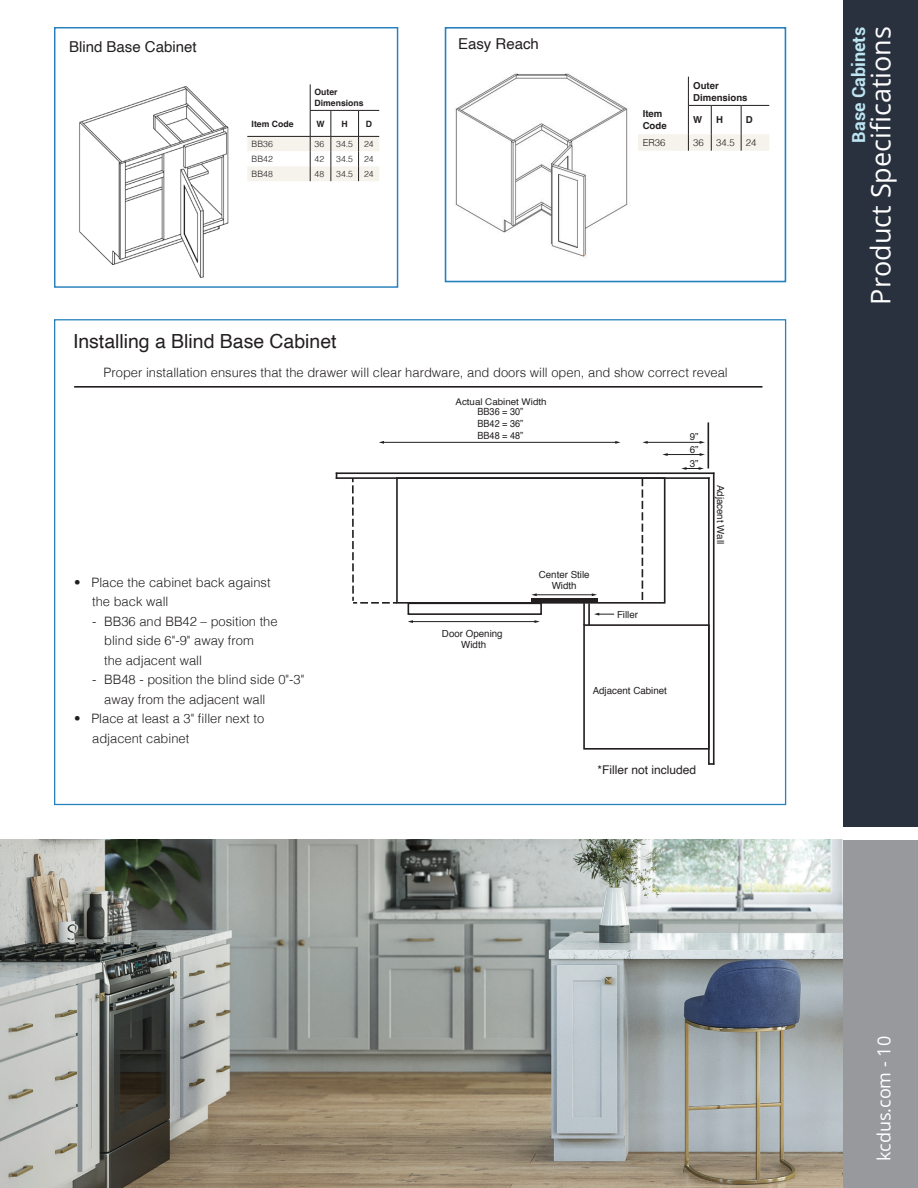
<style>
.page{position:relative;width:918px;height:1188px;background:#fff}
.page>*{position:absolute;margin:0;border:0;box-sizing:border-box;transform-origin:0 0}
.t1{font:27px "Open Sans";color:#fff}
.t2{font:19.5px "Helvetica";color:#231f20}
.t3{font:18px "Open Sans";color:#fff}
.t4{font:700 18px "Roboto";color:#bde5f2}
.t5{font:15px "Helvetica";color:#231f20}
.t6{font:300 12.9px/19.5px "Helvetica";color:#231f20}
.t7{font:12px "Helvetica";color:#231f20}
.t8{font:9.9px/11.9px "Helvetica";color:#231f20;text-align:justify;scale:.91 1}
.t9{font:9.75px/11.7px "Helvetica";color:#231f20;text-align:center}
.t10{font:700 9.6px/12px "Helvetica";color:#231f20}
.t11{font:300 9.6px "Helvetica";color:#231f20}
.t12{font:9.15px "Helvetica";color:#231f20;scale:1.06 1}
.t13{font:300 8.7px "Helvetica";color:#231f20}
.t14{font:700 8.7px/10.8px "Helvetica";color:#231f20}
</style>
<div class="page">
<img style="left:0;top:840px;width:843px;height:348px">
<div style="left:843px;top:0;width:75px;height:827px;background:#29303e"></div>
<div style="left:843px;top:840px;width:75px;height:348px;background:#97999c"></div>
<svg style="left:638px;top:77px;width:131px;height:74px"></svg>
<img style="left:455px;top:73px;width:173px;height:184px">
<div style="left:445px;top:27px;width:341px;height:255px;border:2px solid #2681bd"></div>
<div style="left:54px;top:27px;width:344px;height:261px;border:1px solid #2681bd"></div>
<img style="left:79px;top:86px;width:150px;height:192px">
<svg style="left:247px;top:84px;width:132px;height:97px"></svg>
<div style="left:396px;top:477px;width:270px;height:127px;border:2px solid #231f20"></div>
<div style="left:583px;top:624px;width:127px;height:126px;border:2px solid #231f20"></div>
<svg style="left:352px;top:479px;width:45px;height:125px"></svg>
<svg style="left:642px;top:479px;width:1px;height:123px"></svg>
<div style="left:408px;top:602px;width:134px;height:13px;border:2px solid #231f20"></div>
<hr style="left:531px;top:599px;width:67px;height:4px;background:#231f20">
<hr style="left:336px;top:477px;width:374px;height:2px;background:#231f20">
<hr style="left:708px;top:478px;width:2px;height:287px;background:#231f20">
<hr style="left:588px;top:603px;width:2px;height:22px;background:#231f20">
<hr style="left:667px;top:454px;width:34px;height:1px;background:#231f20">
<svg style="left:662px;top:453px;width:6px;height:3px"></svg>
<svg style="left:681px;top:467px;width:23px;height:3px"></svg>
<svg style="left:594px;top:613px;width:20px;height:3px"></svg>
<hr style="left:412px;top:621px;width:123px;height:1px;background:#231f20">
<svg style="left:534px;top:620px;width:6px;height:3px"></svg>
<hr style="left:536px;top:594px;width:57px;height:1px;background:#231f20">
<svg style="left:531px;top:593px;width:6px;height:3px"></svg>
<hr style="left:383px;top:442px;width:233px;height:1px;background:#231f20">
<svg style="left:615px;top:441px;width:6px;height:3px"></svg>
<hr style="left:583px;top:603px;width:2px;height:22px;background:#231f20">
<hr style="left:708px;top:422px;width:1px;height:46px;background:#231f20">
<hr style="left:647px;top:442px;width:54px;height:1px;background:#231f20">
<svg style="left:642px;top:441px;width:6px;height:3px"></svg>
<hr style="left:336px;top:472px;width:378px;height:2px;background:#231f20">
<hr style="left:713px;top:473px;width:2px;height:292px;background:#231f20">
<hr style="left:74px;top:386px;width:688px;height:2px;background:#231f20">
<p class="t5" style="left:69px;top:36px;width:129px">Blind Base Cabinet</p>
<p class="t5" style="left:458px;top:32px;width:82px">Easy Reach</p>
<p class="t14" style="left:315px;top:88px;width:51px">Outer<br>Dimensions</p>
<p class="t14" style="left:252px;top:119px;width:43px">Item Code</p>
<p class="t14" style="left:316px;top:119px;width:10px">W</p>
<p class="t14" style="left:342px;top:119px;width:8px">H</p>
<p class="t14" style="left:366px;top:119px;width:8px">D</p>
<p class="t13" style="left:252px;top:137px;width:23px">BB36</p>
<p class="t13" style="left:315px;top:136px;width:11px">36</p>
<p class="t13" style="left:336px;top:136px;width:18px">34.5</p>
<p class="t13" style="left:364px;top:136px;width:11px">24</p>
<p class="t13" style="left:252px;top:151px;width:23px">BB42</p>
<p class="t13" style="left:315px;top:151px;width:11px">42</p>
<p class="t13" style="left:336px;top:151px;width:18px">34.5</p>
<p class="t13" style="left:364px;top:151px;width:11px">24</p>
<p class="t13" style="left:252px;top:166px;width:23px">BB48</p>
<p class="t13" style="left:315px;top:166px;width:11px">48</p>
<p class="t13" style="left:336px;top:166px;width:18px">34.5</p>
<p class="t13" style="left:364px;top:166px;width:11px">24</p>
<p class="t10" style="left:693px;top:80px;width:56px">Outer<br>Dimensions</p>
<p class="t10" style="left:643px;top:109px;width:25px">Item<br>Code</p>
<p class="t10" style="left:693px;top:115px;width:11px">W</p>
<p class="t10" style="left:716px;top:115px;width:8px">H</p>
<p class="t10" style="left:746px;top:115px;width:8px">D</p>
<p class="t11" style="left:643px;top:134px;width:24px">ER36</p>
<p class="t11" style="left:693px;top:134px;width:12px">36</p>
<p class="t11" style="left:716px;top:134px;width:42px">34.5 24</p>
<h2 class="t2" style="left:73px;top:326px;width:265px">Installing a Blind Base Cabinet</h2>
<p class="t6" style="left:104px;top:361px;width:626px">Proper installation ensures that the drawer will clear hardware, and doors will open, and show correct reveal</p>
<p class="t6" style="left:92px;top:572px;width:180px;text-indent:-18px">• Place the cabinet back against the back wall</p>
<p class="t6" style="left:104px;top:611px;width:175px;text-indent:-12px">- BB36 and BB42 – position the blind side 6"-9" away from<br>the adjacent wall</p>
<p class="t6" style="left:104px;top:669px;width:202px;text-indent:-12px">- BB48 - position the blind side 0"-3" away from the adjacent wall</p>
<p class="t6" style="left:92px;top:708px;width:174px;text-indent:-18px">• Place at least a 3" filler next to adjacent cabinet</p>
<p class="t12" style="left:455px;top:394px;width:87px">Actual Cabinet Width</p>
<p class="t8" style="left:478px;top:406px;width:52px">BB36 = 30” BB42 = 36” BB48 = 48”</p>
<p class="t9" style="left:442px;top:628px;width:62px">Door Opening<br>Width</p>
<p class="t9" style="left:539px;top:569px;width:52px">Center Stile<br>Width</p>
<p class="t9" style="left:617px;top:609px;width:23px">Filler</p>
<p class="t9" style="left:593px;top:686px;width:76px">Adjacent Cabinet</p>
<p class="t9" style="left:690px;top:431px;width:10px">9”</p>
<p class="t9" style="left:690px;top:443px;width:10px;line-height:14.2px;text-align:left">6”<br>3”</p>
<p class="t9" style="left:726px;top:485px;width:61px;rotate:90deg">Adjacent Wall</p>
<p class="t7" style="left:597px;top:760px;width:100px">*Filler not included</p>
<h1 class="t1" style="left:862px;top:305px;width:280px;rotate:-90deg">Product Specifications</h1>
<h3 class="t4" style="left:846px;top:143px;width:117px;rotate:-90deg">Base Cabinets</h3>
<h3 class="t3" style="left:872px;top:1161px;width:127px;rotate:-90deg">kcdus.com - 10</h3>
</div>
